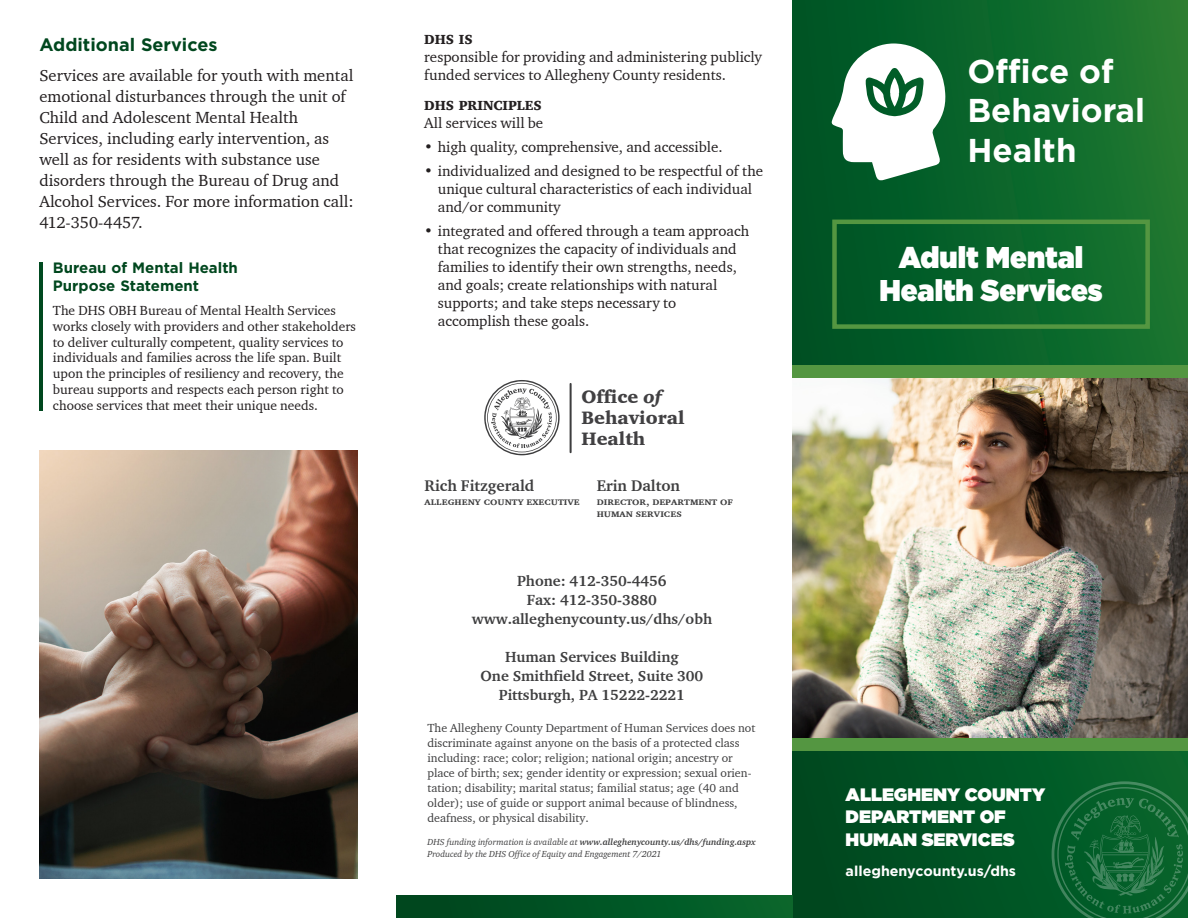
<style>
.page{position:relative;width:1188px;height:918px;background:#fff}
.page>*{position:absolute;margin:0;border:0;box-sizing:border-box;transform-origin:0 0}
.t1{font:700 33px/39.6px "Gotham";color:#fff}
.t2{font:900 30px/33px "Gotham";color:#fff;text-align:center;scale:.94 1}
.Heads{font:18.45px/21px "Charter ITC Blac";color:#414042}
.t3{font:900 18px/22.5px "Gotham";color:#fff}
.Heads-2{font:700 18px "Gotham";color:#00471e}
.Paragraph_Style_1{font:16.5px/21px "Charter ITC";color:#231f20}
.Heads-3{font:700 15.75px "Charter ITC";color:#3e3e3f}
.t4{font:15px/18px "Charter ITC";color:#231f20}
.Heads-4{font:700 15px "Charter ITC";color:#3e3e3f}
.Paragraph_Style_1-2{font:700 15px/18px "Gotham";color:#00471e}
.t5{font:700 14.25px "Gotham";color:#fff}
.Paragraph_Style_1-3{font:13.5px/15.8px "Charter ITC";color:#231f20}
.t6{font:13.5px "Charter ITC Blac";color:#231f20}
.Heads-5{font:12px/15px "Charter ITC";color:#3e3e3f}
.Heads-6{font:11.1px/12px "Charter ITC Bold SC";color:#3e3e3f}
.Heads-7{font:italic 700 9px "Charter ITC";color:#3e3e3f}
.Heads-8{font:italic 9px "Charter ITC";color:#3e3e3f}
.s1{font-family:"Charter ITC Blac Ital"}
.s2{font-weight:400}
</style>
<div class="page">
<img style="left:793px;top:0;width:395px;height:918px">
<svg style="left:830px;top:43px;width:116px;height:138px"></svg>
<div style="left:793px;top:366px;width:395px;height:13px;background:#549641"></div>
<svg style="left:1052px;top:781px;width:136px;height:137px;background:#126834"></svg>
<div style="left:793px;top:737px;width:395px;height:13px;background:#549641"></div>
<img style="left:793px;top:379px;width:395px;height:358px">
<hr style="left:570px;top:383px;width:2px;height:70px;background:#3e3e3f">
<svg style="left:484px;top:380px;width:76px;height:75px"></svg>
<img style="left:396px;top:896px;width:397px;height:22px">
<div style="left:832px;top:220px;width:318px;height:109px;border:4px solid #549641"></div>
<img style="left:40px;top:262px;width:3px;height:148px">
<img style="left:40px;top:451px;width:317px;height:427px">
<p class="Heads-2" style="left:39px;top:33px;width:180px">Additional Services</p>
<p class="Paragraph_Style_1" style="left:39px;top:65px;width:316px">Services are available for youth with mental emotional disturbances through the unit of Child and Adolescent Mental Health Services, including early intervention, as well as for residents with substance use disorders through the Bureau of Drug and Alcohol Services. For more information call:<br>412-350-4457.</p>
<p class="Paragraph_Style_1-2" style="left:53px;top:258px;width:186px">Bureau of Mental Health<br>Purpose Statement</p>
<p class="Paragraph_Style_1-3" style="left:53px;top:302px;width:305px">The DHS OBH Bureau of Mental Health Services works closely with providers and other stakeholders to deliver culturally competent, quality services to individuals and families across the life span. Built upon the principles of resiliency and recovery, the bureau supports and respects each person right to choose services that meet their unique needs.</p>
<p class="t6" style="left:424px;top:31px;width:50px">DHS IS</p>
<p class="t4" style="left:424px;top:48px;width:339px">responsible for providing and administering publicly funded services to Allegheny County residents.</p>
<p class="t6" style="left:424px;top:97px;width:119px">DHS PRINCIPLES</p>
<p class="t4" style="left:424px;top:114px;width:121px">All services will be</p>
<p class="t4" style="left:424px;top:138px;width:300px">• high quality, comprehensive, and accessible.</p>
<p class="t4" style="left:438px;top:162px;width:327px;text-indent:-14px">• individualized and designed to be respectful of the unique cultural characteristics of each individual and/or community</p>
<p class="t4" style="left:438px;top:222px;width:313px;text-indent:-14px">• integrated and offered through a team approach that recognizes the capacity of individuals and families to identify their own strengths, needs, and goals; create relationships with natural supports; and take steps necessary to accomplish these goals.</p>
<p class="Heads" style="left:582px;top:386px;width:105px">Office <span class="s1">of<br></span>Behavioral<br>Health</p>
<p class="Heads-3" style="left:424px;top:476px;width:111px">Rich Fitzgerald</p>
<p class="Heads-6" style="left:424px;top:495px;width:157px">allegheny county executive</p>
<p class="Heads-3" style="left:597px;top:476px;width:85px">Erin Dalton</p>
<p class="Heads-6" style="left:597px;top:495px;width:138px">director, department of human services</p>
<p class="Heads-4" style="left:517px;top:571px;width:151px">Phone: 412-350-4456</p>
<p class="Heads-4" style="left:527px;top:590px;width:132px">Fax: 412-350-3880</p>
<p class="Heads-4" style="left:472px;top:609px;width:242px">www.alleghenycounty.us/dhs/obh</p>
<p class="Heads-4" style="left:505px;top:648px;width:175px">Human Services Building</p>
<p class="Heads-4" style="left:481px;top:667px;width:224px">One Smithfield Street, Suite 300</p>
<p class="Heads-4" style="left:499px;top:686px;width:187px">Pittsburgh, PA 15222-2221</p>
<p class="Heads-5" style="left:428px;top:720px;width:329px">The Allegheny County Department of Human Services does not discriminate against anyone on the basis of a protected class including: race; color; religion; national origin; ancestry or place of birth; sex; gender identity or expression; sexual orien&shy;tation; disability; marital status; familial status; age (40 and older); use of guide or support animal because of blindness, deafness, or physical disability.</p>
<p class="Heads-7" style="left:428px;top:837px;width:330px"><span class="s2">DHS funding information is available at</span> www.alleghenycounty.us/dhs/funding.aspx</p>
<p class="Heads-8" style="left:428px;top:848px;width:236px">Produced by the DHS Office of Equity and Engagement 7/2021</p>
<p class="t1" style="left:968px;top:51px;width:179px">Office of<br>Behavioral<br>Health</p>
<p class="t2" style="left:879px;top:240px;width:239px">Adult Mental<br>Health Services</p>
<p class="t3" style="left:846px;top:783px;width:201px">ALLEGHENY COUNTY<br>DEPARTMENT OF<br>HUMAN SERVICES</p>
<p class="t5" style="left:846px;top:861px;width:172px">alleghenycounty.us/dhs</p>
</div>
